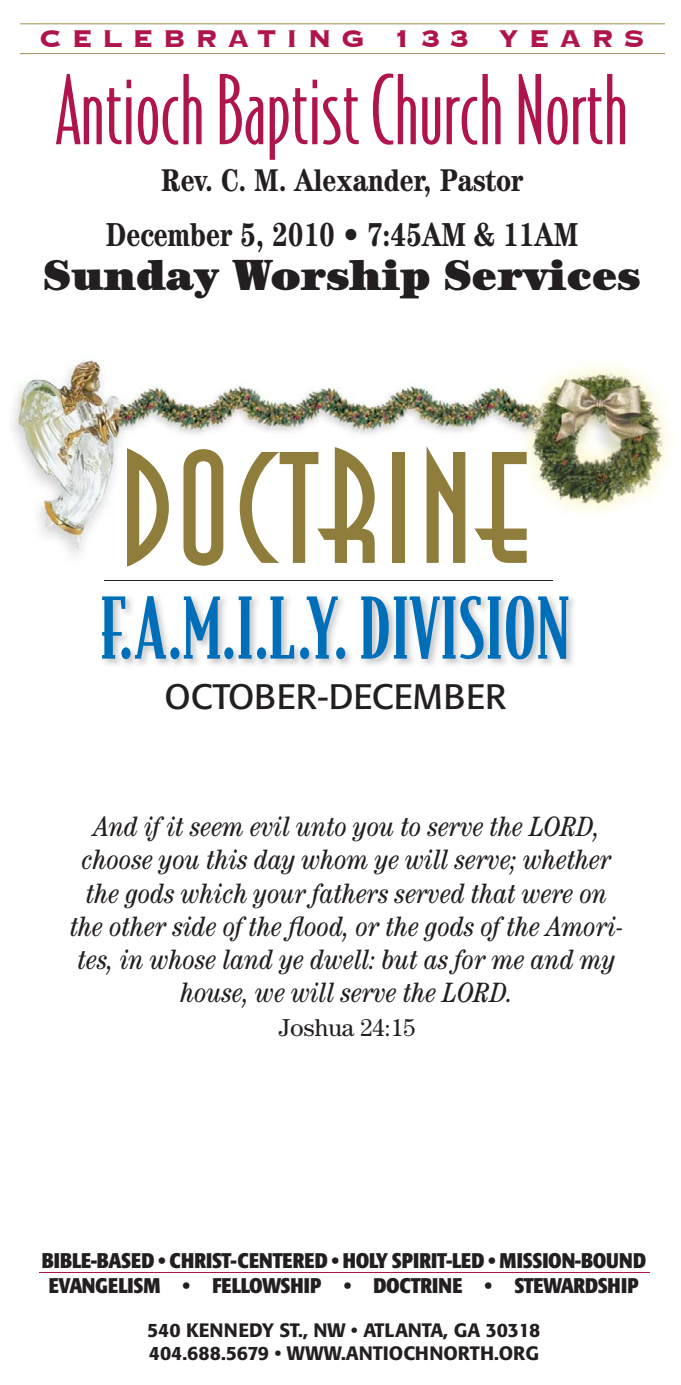
<style>
.page{position:relative;width:681px;height:1385px;background:#fff}
.page>*{position:absolute;margin:0;border:0;box-sizing:border-box;transform-origin:0 0}
.t1{font:157.5px "Anna";letter-spacing:.03em;color:#8e7d3b}
.t2{font:300 91px "Bodega Sans";color:#b0144d}
.t3{font:500 80.5px "Bodega Serif";color:#006eb9}
.t4{font:900 43.75px "Century";color:#231f20;scale:.95 1}
.t5{font:35px "Formata";color:#231f20}
.t6{font:700 condensed 33.25px "Century";color:#231f20;scale:.95 1}
.t7{font:700 condensed 31.5px "Century";color:#231f20}
.t8{font:700 31.5px "Copperplate";letter-spacing:.3em;color:#b0144d}
.t9{font:italic condensed 28px/33.2px "Century";color:#231f20;text-align:center}
.t10{font:24.5px "Century";color:#231f20}
.t11{font:700 condensed 21px/25.2px "Formata";letter-spacing:-.01em;color:#231f20;text-align:center}
.t12{font:500 19.25px/23.1px "Formata";color:#231f20}
</style>
<div class="page">
<img style="left:12px;top:360px;width:657px;height:195px">
<hr style="left:39px;top:1271px;width:610px;height:1px;background:#b0144d">
<img style="left:104px;top:596px;width:470px;height:70px">
<hr style="left:105px;top:580px;width:448px;height:1px;background:#231f20">
<svg style="left:20px;top:23px;width:644px;height:31px"></svg>
<p class="t8" style="left:39px;top:23px;width:606px">CELEBRATING 133 YEARS</p>
<p class="t2" style="left:56px;top:74px;width:573px">Antioch Baptist Church North</p>
<p class="t7" style="left:161px;top:169px;width:364px">Rev. C. M. Alexander, Pastor</p>
<p class="t6" style="left:106px;top:223px;width:498px">December 5, 2010 • 7:45AM &amp; 11AM</p>
<p class="t4" style="left:44px;top:260px;width:629px">Sunday Worship Services</p>
<p class="t1" style="left:118px;top:416px;width:414px">DOCTRINE</p>
<p class="t3" style="left:101px;top:595px;width:470px">F.A.M.I.L.Y. DIVISION</p>
<p class="t5" style="left:164px;top:681px;width:343px">OCTOBER-DECEMBER</p>
<p class="t9" style="left:71px;top:812px;width:555px">And if it seem evil unto you to serve the LORD, choose you this day whom ye will serve; whether the gods which your fathers served that were on the other side of the flood, or the gods of the Amori&shy;tes, in whose land ye dwell: but as for me and my house, we will serve the LORD.</p>
<p class="t10" style="left:279px;top:1018px;width:138px">Joshua 24:15</p>
<p class="t11" style="left:42px;top:1249px;width:605px">BIBLE-BASED • CHRIST-CENTERED • HOLY SPIRIT-LED • MISSION-BOUND<br>EVANGELISM • FELLOWSHIP • DOCTRINE • STEWARDSHIP</p>
<p class="t12" style="left:147px;top:1320px;width:394px">540 KENNEDY ST., NW • ATLANTA, GA 30318<br>404.688.5679 • WWW.ANTIOCHNORTH.ORG</p>
</div>
